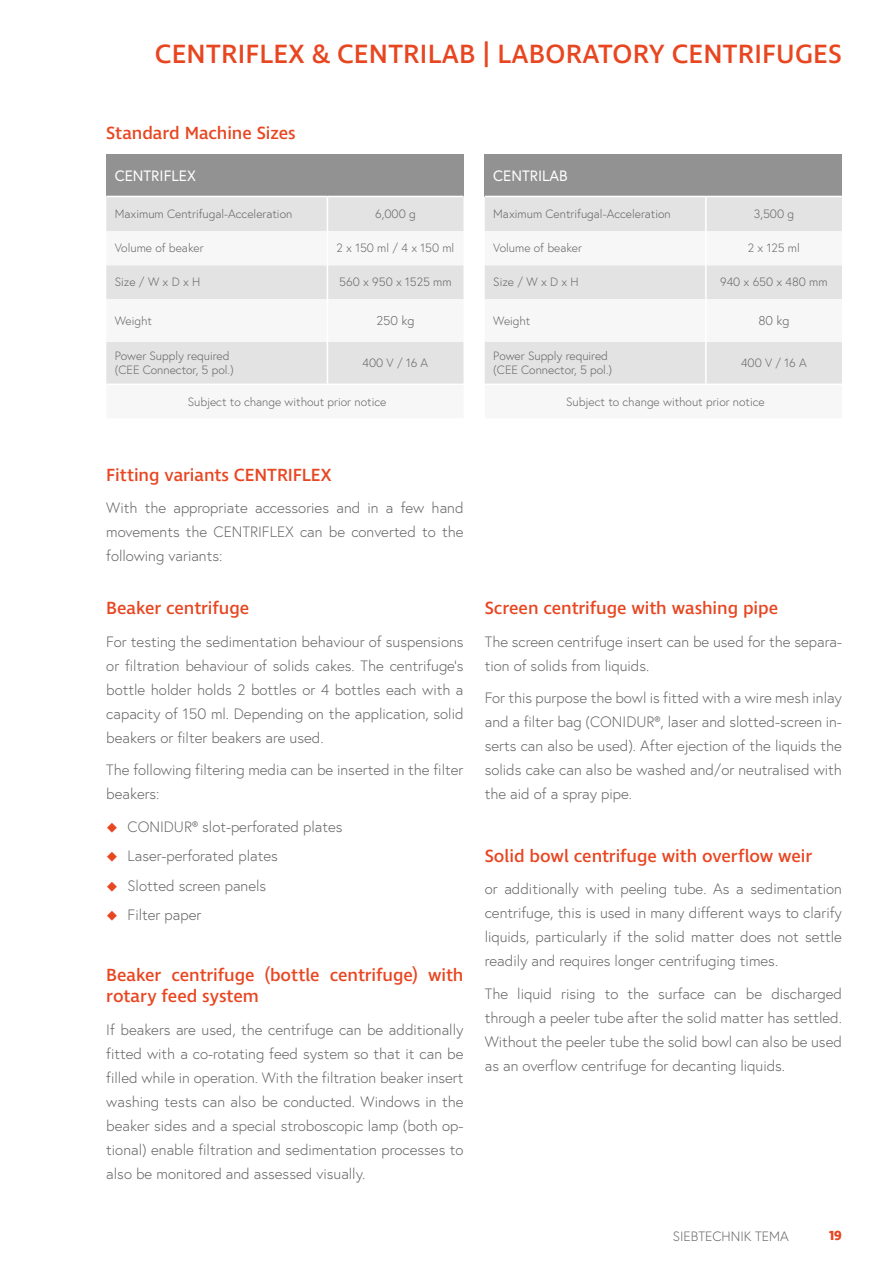
<style>
.page{position:relative;width:893px;height:1263px;background:#fff}
.page>*{position:absolute;margin:0;border:0;box-sizing:border-box;transform-origin:0 0}
.t1{font:500 27px "Ingra";letter-spacing:.01em;color:#e84621}
.t2{font:500 18px/21.6px "Ingra";letter-spacing:-.005em;color:#e84621}
.t3{font:300 15px/24px "Europa";color:#646363;text-align:justify}
.t4{font:15px "Europa";color:#fff}
.t5{font:300 13.5px "Europa";color:#646363}
.t6{font:700 13.5px "Ingra";color:#e84621}
.t7{font:300 12.75px "Europa";color:#646363}
.t8{font:300 12px/14.4px "Europa";color:#646363}
</style>
<div class="page">
<div style="left:485px;top:154px;width:357px;height:42px;background:#929292"></div>
<div style="left:485px;top:197px;width:357px;height:34px;background:#e3e3e3"></div>
<svg style="left:485px;top:265px;width:357px;height:119px;fill:#e3e3e3"></svg>
<hr style="left:705px;top:265px;width:2px;height:34px;background:#fff">
<hr style="left:705px;top:299px;width:2px;height:43px;background:#fff">
<hr style="left:705px;top:342px;width:2px;height:42px;background:#fff">
<hr style="left:705px;top:197px;width:2px;height:34px;background:#fff">
<div style="left:106px;top:154px;width:357px;height:42px;background:#929292"></div>
<div style="left:106px;top:197px;width:357px;height:34px;background:#e3e3e3"></div>
<svg style="left:106px;top:265px;width:357px;height:119px;fill:#e3e3e3"></svg>
<hr style="left:327px;top:265px;width:1px;height:34px;background:#fff">
<hr style="left:327px;top:299px;width:1px;height:43px;background:#fff">
<hr style="left:327px;top:342px;width:1px;height:42px;background:#fff">
<hr style="left:327px;top:197px;width:1px;height:34px;background:#fff">
<h1 class="t1" style="left:155px;top:37px;width:688px">CENTRIFLEX &amp; CENTRILAB | LABORATORY CENTRIFUGES</h1>
<p class="t2" style="left:106px;top:123px;width:191px">Standard Machine Sizes</p>
<p class="t4" style="left:115px;top:166px;width:83px">CENTRIFLEX</p>
<p class="t8" style="left:115px;top:207px;width:179px">Maximum Centrifugal-Acceleration</p>
<p class="t8" style="left:375px;top:207px;width:42px">6,000 g</p>
<p class="t8" style="left:115px;top:241px;width:90px">Volume of beaker</p>
<p class="t8" style="left:337px;top:241px;width:119px">2 x 150 ml / 4 x 150 ml</p>
<p class="t8" style="left:115px;top:275px;width:87px">Size / W x D x H</p>
<p class="t8" style="left:339px;top:275px;width:114px">560 x 950 x 1525 mm</p>
<p class="t8" style="left:115px;top:313px;width:39px">Weight</p>
<p class="t7" style="left:376px;top:313px;width:40px">250 kg</p>
<p class="t8" style="left:115px;top:348px;width:120px">Power Supply required (CEE Connector, 5 pol.)</p>
<p class="t8" style="left:363px;top:356px;width:67px">400 V / 16 A</p>
<p class="t8" style="left:188px;top:394px;width:200px">Subject to change without prior notice</p>
<p class="t4" style="left:493px;top:166px;width:76px">CENTRILAB</p>
<p class="t8" style="left:493px;top:207px;width:179px">Maximum Centrifugal-Acceleration</p>
<p class="t8" style="left:754px;top:207px;width:42px">3,500 g</p>
<p class="t8" style="left:493px;top:241px;width:90px">Volume of beaker</p>
<p class="t8" style="left:748px;top:241px;width:53px">2 x 125 ml</p>
<p class="t8" style="left:493px;top:275px;width:87px">Size / W x D x H</p>
<p class="t8" style="left:720px;top:275px;width:109px">940 x 650 x 480 mm</p>
<p class="t8" style="left:493px;top:313px;width:39px">Weight</p>
<p class="t7" style="left:758px;top:313px;width:33px">80 kg</p>
<p class="t8" style="left:493px;top:348px;width:120px">Power Supply required (CEE Connector, 5 pol.)</p>
<p class="t8" style="left:741px;top:356px;width:67px">400 V / 16 A</p>
<p class="t8" style="left:566px;top:394px;width:200px">Subject to change without prior notice</p>
<p class="t2" style="left:106px;top:465px;width:227px">Fitting variants CENTRIFLEX</p>
<p class="t3" style="left:106px;top:496px;width:359px">With the appropriate accessories and in a few hand movements the CENTRIFLEX can be converted to the following variants:</p>
<p class="t2" style="left:106px;top:598px;width:144px">Beaker centrifuge</p>
<p class="t3" style="left:106px;top:629px;width:359px">For testing the sedimentation behaviour of suspensions or filtration behaviour of solids cakes. The centrifuge’s bottle holder holds 2 bottles or 4 bottles each with a capacity of 150 ml. Depending on the application, solid beakers or filter beakers are used.</p>
<p class="t3" style="left:106px;top:758px;width:359px">The following filtering media can be inserted in the filter beakers:</p>
<p class="t3" style="left:128px;top:812px;width:216px;line-height:29.5px;text-align:left">CONIDUR® slot-perforated plates<br>Laser-perforated plates<br>Slotted screen panels<br>Filter paper</p>
<p class="t2" style="left:106px;top:965px;width:359px">Beaker centrifuge (bottle centrifuge) with rotary feed system</p>
<p class="t3" style="left:106px;top:1017px;width:359px">If beakers are used, the centrifuge can be additionally fitted with a co-rotating feed system so that it can be filled while in operation. With the filtration beaker insert washing tests can also be conducted. Windows in the beaker sides and a special stroboscopic lamp (both op&shy;tional) enable filtration and sedimentation processes to also be monitored and assessed visually.</p>
<p class="t2" style="left:485px;top:598px;width:295px">Screen centrifuge with washing pipe</p>
<p class="t3" style="left:485px;top:629px;width:359px">The screen centrifuge insert can be used for the separa&shy;tion of solids from liquids.</p>
<p class="t3" style="left:485px;top:686px;width:359px">For this purpose the bowl is fitted with a wire mesh inlay and a filter bag (CONIDUR®, laser and slotted-screen in&shy;serts can also be used). After ejection of the liquids the solids cake can also be washed and/or neutralised with the aid of a spray pipe.</p>
<p class="t2" style="left:485px;top:846px;width:329px">Solid bowl centrifuge with overflow weir</p>
<p class="t3" style="left:485px;top:877px;width:359px">or additionally with peeling tube. As a sedimentation centrifuge, this is used in many different ways to clarify liquids, particularly if the solid matter does not settle readily and requires longer centrifuging times.</p>
<p class="t3" style="left:485px;top:981px;width:359px">The liquid rising to the surface can be discharged through a peeler tube after the solid matter has settled.<br>Without the peeler tube the solid bowl can also be used as an overflow centrifuge for decanting liquids.</p>
<p class="t5" style="left:673px;top:1227px;width:117px">SIEBTECHNIK TEMA</p>
<p class="t6" style="left:829px;top:1227px;width:14px">19</p>
</div>
